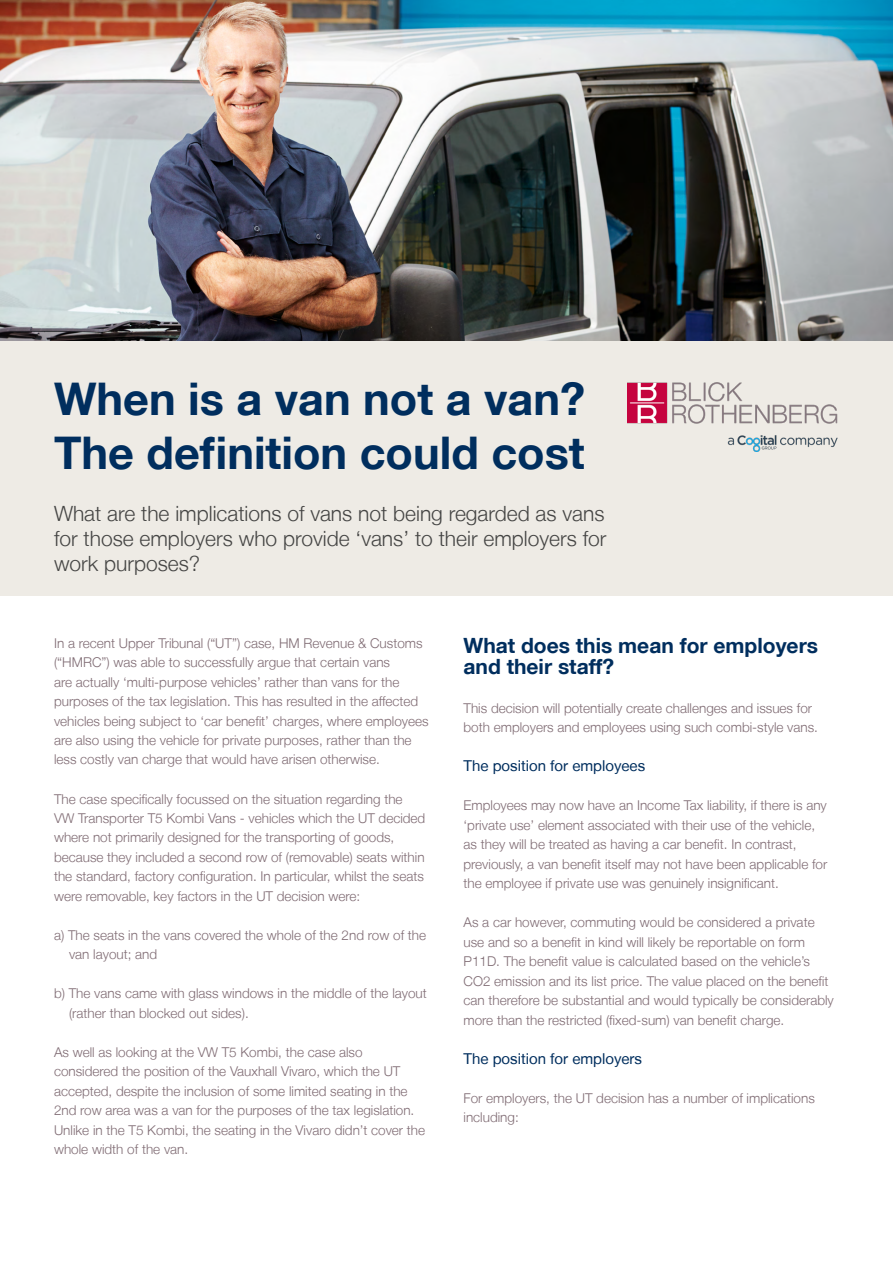
<style>
.page{position:relative;width:893px;height:1263px;background:#fff}
.page>*{position:absolute;margin:0;border:0;box-sizing:border-box;transform-origin:0 0}
.t1{font:700 45px/54px "Helvetica Neue LT";color:#002e5e}
.t2{font:300 21px/25.2px "Helvetica Neue LT";color:#454544;text-align:justify}
.t3{font:700 21px/21px "Helvetica Neue LT";color:#002e5e}
.t4{font:15px "Helvetica Neue LT";color:#002e5e}
.t5{font:300 13.5px/19.5px "Helvetica Neue LT";color:#806c74}
</style>
<div class="page">
<div style="left:0;top:340px;width:893px;height:255px;background:#eeebe5"></div>
<img style="left:0;top:0;width:893px;height:340px">
<img style="left:627px;top:382px;width:211px;height:69px">
<h1 class="t1" style="left:54px;top:371px;width:533px">When is a van not a van?<br>The definition could cost</h1>
<h2 class="t2" style="left:54px;top:500px;width:554px">What are the implications of vans not being regarded as vans for those employers who provide ‘vans’ to their employers for work purposes?</h2>
<p class="t5" style="left:54px;top:633px;width:376px">In a recent Upper Tribunal (“UT”) case, HM Revenue &amp; Customs (“HMRC”) was able to successfully argue that certain vans<br>are actually ‘multi-purpose vehicles’ rather than vans for the purposes of the tax legislation. This has resulted in the affected vehicles being subject to ‘car benefit’ charges, where employees are also using the vehicle for private purposes, rather than the less costly van charge that would have arisen otherwise.</p>
<p class="t5" style="left:54px;top:789px;width:373px">The case specifically focussed on the situation regarding the VW Transporter T5 Kombi Vans - vehicles which the UT decided where not primarily designed for the transporting of goods, because they included a second row of (removable) seats within the standard, factory configuration. In particular, whilst the seats were removable, key factors in the UT decision were:</p>
<p class="t5" style="left:69px;top:925px;width:359px;text-indent:-15px">a) The seats in the vans covered the whole of the 2nd row of the van layout; and</p>
<p class="t5" style="left:69px;top:984px;width:359px;text-indent:-15px">b) The vans came with glass windows in the middle of the layout (rather than blocked out sides).</p>
<p class="t5" style="left:54px;top:1042px;width:373px">As well as looking at the VW T5 Kombi, the case also considered the position of the Vauxhall Vivaro, which the UT accepted, despite the inclusion of some limited seating in the 2nd row area was a van for the purposes of the tax legislation.<br>Unlike in the T5 Kombi, the seating in the Vivaro didn’t cover the whole width of the van.</p>
<h2 class="t3" style="left:463px;top:634px;width:356px">What does this mean for employers and their staff?</h2>
<p class="t5" style="left:463px;top:698px;width:356px">This decision will potentially create challenges and issues for both employers and employees using such combi-style vans.</p>
<p class="t4" style="left:463px;top:757px;width:183px">The position for employees</p>
<p class="t5" style="left:463px;top:795px;width:365px">Employees may now have an Income Tax liability, if there is any ‘private use’ element associated with their use of the vehicle, as they will be treated as having a car benefit. In contrast, previously, a van benefit itself may not have been applicable for the employee if private use was genuinely insignificant.</p>
<p class="t5" style="left:463px;top:912px;width:372px">As a car however, commuting would be considered a private use and so a benefit in kind will likely be reportable on form P11D. The benefit value is calculated based on the vehicle’s CO2 emission and its list price. The value placed on the benefit can therefore be substantial and would typically be considerably more than the restricted (fixed-sum) van benefit charge.</p>
<p class="t4" style="left:463px;top:1050px;width:180px">The position for employers</p>
<p class="t5" style="left:463px;top:1088px;width:353px">For employers, the UT decision has a number of implications including:</p>
</div>
